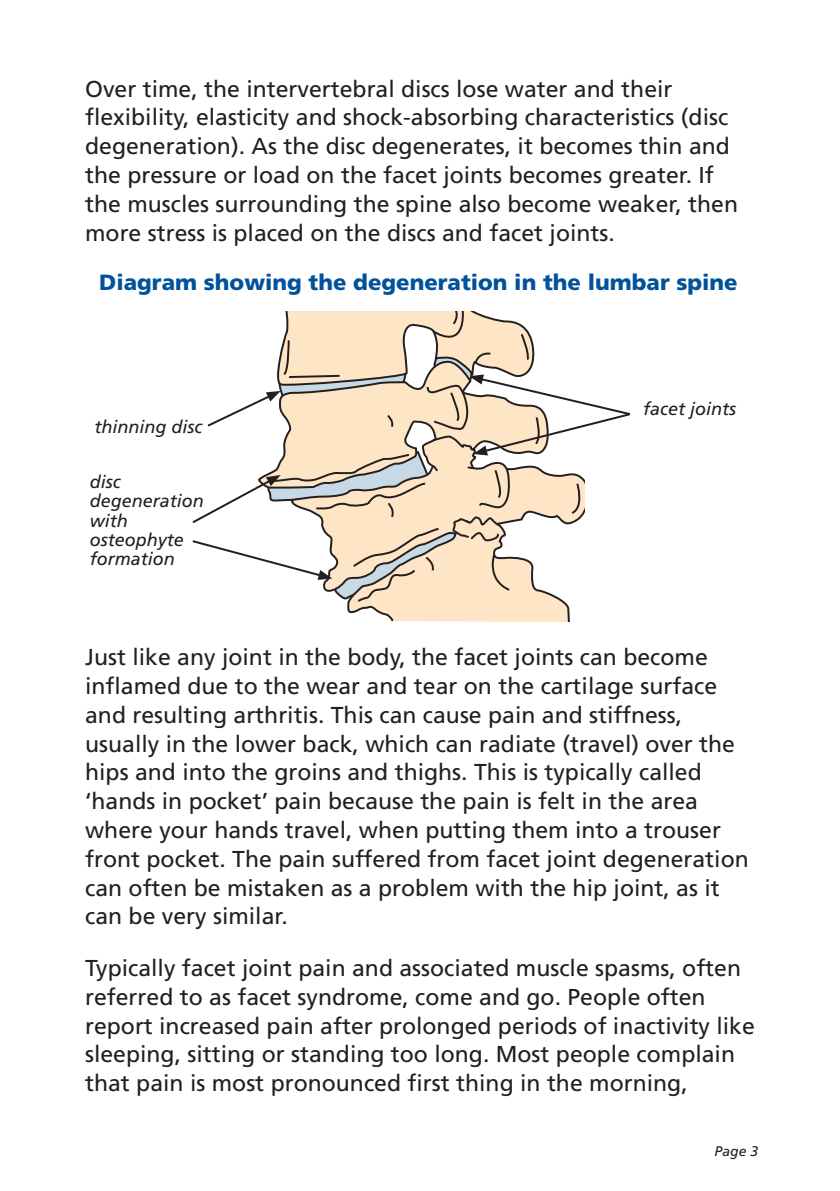
<style>
.page{position:relative;width:840px;height:1191px;background:#fff}
.page>*{position:absolute;margin:0;border:0;box-sizing:border-box;transform-origin:0 0}
.t1{font:23px/28.8px "Frutiger";color:#231f20}
.t2{font:900 22px "Frutiger";color:#01529a}
.t3{font:italic 18px/19px "Frutiger";color:#231f20}
.t4{font:italic 14px "Frutiger";color:#231f20}
</style>
<div class="page">
<svg style="left:192px;top:312px;width:439px;height:309px"></svg>
<p class="t1" style="left:85px;top:74px;width:654px">Over time, the intervertebral discs lose water and their flexibility, elasticity and shock-absorbing characteristics (disc degeneration). As the disc degenerates, it becomes thin and the pressure or load on the facet joints becomes greater. If the muscles surrounding the spine also become weaker, then more stress is placed on the discs and facet joints.</p>
<p class="t2" style="left:99px;top:269px;width:639px">Diagram showing the degeneration in the lumbar spine</p>
<p class="t3" style="left:94px;top:418px;width:110px">thinning disc</p>
<p class="t3" style="left:90px;top:473px;width:116px">disc degeneration with osteophyte formation</p>
<p class="t3" style="left:642px;top:399px;width:95px">facet joints</p>
<p class="t1" style="left:85px;top:643px;width:664px">Just like any joint in the body, the facet joints can become inflamed due to the wear and tear on the cartilage surface and resulting arthritis. This can cause pain and stiffness, usually in the lower back, which can radiate (travel) over the hips and into the groins and thighs. This is typically called ‘hands in pocket’ pain because the pain is felt in the area where your hands travel, when putting them into a trouser front pocket. The pain suffered from facet joint degeneration can often be mistaken as a problem with the hip joint, as it can be very similar.</p>
<p class="t1" style="left:85px;top:953px;width:671px">Typically facet joint pain and associated muscle spasms, often referred to as facet syndrome, come and go. People often report increased pain after prolonged periods of inactivity like sleeping, sitting or standing too long. Most people complain that pain is most pronounced first thing in the morning,</p>
<p class="t4" style="left:714px;top:1142px;width:45px">Page 3</p>
</div>
